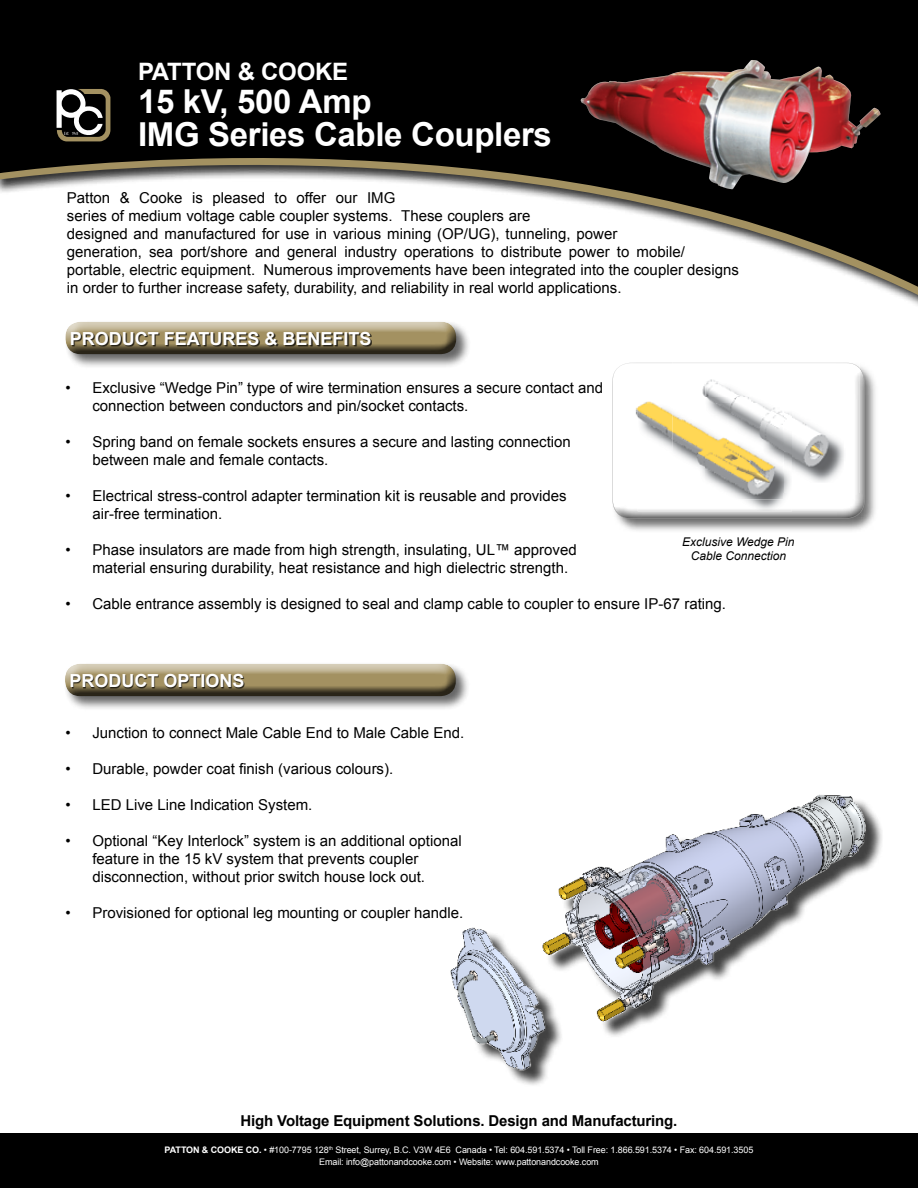
<style>
.page{position:relative;width:918px;height:1188px;background:#fff}
.page>*{position:absolute;margin:0;border:0;box-sizing:border-box;transform-origin:0 0}
.t1{font:700 33px/33px "Arial";letter-spacing:-.01em;color:#fff}
.t2{font:700 24px "Arial";letter-spacing:-.01em;color:#fff}
.t3{font:700 18px "Arial";color:#fff}
.t4{font:15px/18px "Arial";color:#000}
.t5{font:700 15px "Arial";letter-spacing:-.01em;color:#000}
.t6{font:italic 12px/14.4px "Arial";color:#000;text-align:center}
.t7{font:9px/12px "Arial";letter-spacing:-.01em;color:#fff;text-align:center}
.s1{font-weight:700}
</style>
<div class="page">
<svg style="left:0;top:0;width:918px;height:287px;fill:#000"></svg>
<div style="left:0;top:1134px;width:918px;height:54px;background:#000"></div>
<svg style="left:57px;top:89px;width:53px;height:52px"></svg>
<div style="left:64px;top:320px;width:407px;height:49px;background:#000;opacity:.6"></div>
<div style="left:63px;top:321px;width:395px;height:24px;background:#fff;opacity:.75"></div>
<div style="left:63px;top:324px;width:395px;height:31px;background:#000;opacity:.75"></div>
<div style="left:72px;top:333px;width:300px;height:13px;background:#000;opacity:.75"></div>
<div style="left:64px;top:662px;width:407px;height:49px;background:#000;opacity:.6"></div>
<div style="left:63px;top:663px;width:394px;height:24px;background:#fff;opacity:.75"></div>
<div style="left:63px;top:666px;width:394px;height:31px;background:#000;opacity:.75"></div>
<div style="left:72px;top:675px;width:173px;height:13px;background:#000;opacity:.75"></div>
<div style="left:608px;top:369px;width:273px;height:167px;background:#000;opacity:.75"></div>
<img style="left:450px;top:794px;width:432px;height:286px">
<div style="left:560px;top:10px;width:345px;height:230px;background:#fff;opacity:.75"></div>
<h2 class="t2" style="left:138px;top:55px;width:212px">PATTON &amp; COOKE</h2>
<h1 class="t1" style="left:138px;top:86px;width:415px">15 kV, 500 Amp<br>IMG Series Cable Couplers</h1>
<p class="t4" style="left:67px;top:189px;width:673px">Patton &amp; Cooke is pleased to offer our IMG<br>series of medium voltage cable coupler systems. These couplers are<br>designed and manufactured for use in various mining (OP/UG), tunneling, power<br>generation, sea port/shore and general industry operations to distribute power to mobile/ portable, electric equipment. Numerous improvements have been integrated into the coupler designs in order to further increase safety, durability, and reliability in real world applications.</p>
<p class="t3" style="left:70px;top:327px;width:303px">PRODUCT FEATURES &amp; BENEFITS</p>
<p class="t4" style="left:92px;top:379px;width:512px;text-indent:-27px">• Exclusive “Wedge Pin” type of wire termination ensures a secure contact and connection between conductors and pin/socket contacts.</p>
<p class="t4" style="left:92px;top:433px;width:480px;text-indent:-27px">• Spring band on female sockets ensures a secure and lasting connection between male and female contacts.</p>
<p class="t4" style="left:92px;top:487px;width:476px;text-indent:-27px">• Electrical stress-control adapter termination kit is reusable and provides air-free termination.</p>
<p class="t4" style="left:92px;top:541px;width:486px;text-indent:-27px">• Phase insulators are made from high strength, insulating, UL™ approved material ensuring durability, heat resistance and high dielectric strength.</p>
<p class="t4" style="left:65px;top:595px;width:662px">• Cable entrance assembly is designed to seal and clamp cable to coupler to ensure IP-67 rating.</p>
<p class="t6" style="left:682px;top:535px;width:114px">Exclusive Wedge Pin<br>Cable Connection</p>
<p class="t3" style="left:69px;top:669px;width:177px">PRODUCT OPTIONS</p>
<p class="t4" style="left:65px;top:723px;width:400px">• Junction to connect Male Cable End to Male Cable End.</p>
<p class="t4" style="left:65px;top:759px;width:329px">• Durable, powder coat finish (various colours).</p>
<p class="t4" style="left:65px;top:795px;width:249px">• LED Live Line Indication System.</p>
<p class="t4" style="left:92px;top:831px;width:371px;text-indent:-27px">• Optional “Key Interlock” system is an additional optional feature in the 15 kV system that prevents coupler disconnection, without prior switch house lock out.</p>
<p class="t4" style="left:65px;top:903px;width:400px">• Provisioned for optional leg mounting or coupler handle.</p>
<p class="t5" style="left:241px;top:1111px;width:438px">High Voltage Equipment Solutions. Design and Manufacturing.</p>
<p class="t7" style="left:165px;top:1144px;width:590px"><span class="s1">PATTON &amp; COOKE CO.</span> • #100-7795 128<sup>th</sup> Street, Surrey, B.C. V3W 4E6 Canada • Tel: 604.591.5374 • Toll Free: 1.866.591.5374 • Fax: 604.591.3505<br>Email: info@pattonandcooke.com • Website: www.pattonandcooke.com</p>
</div>
